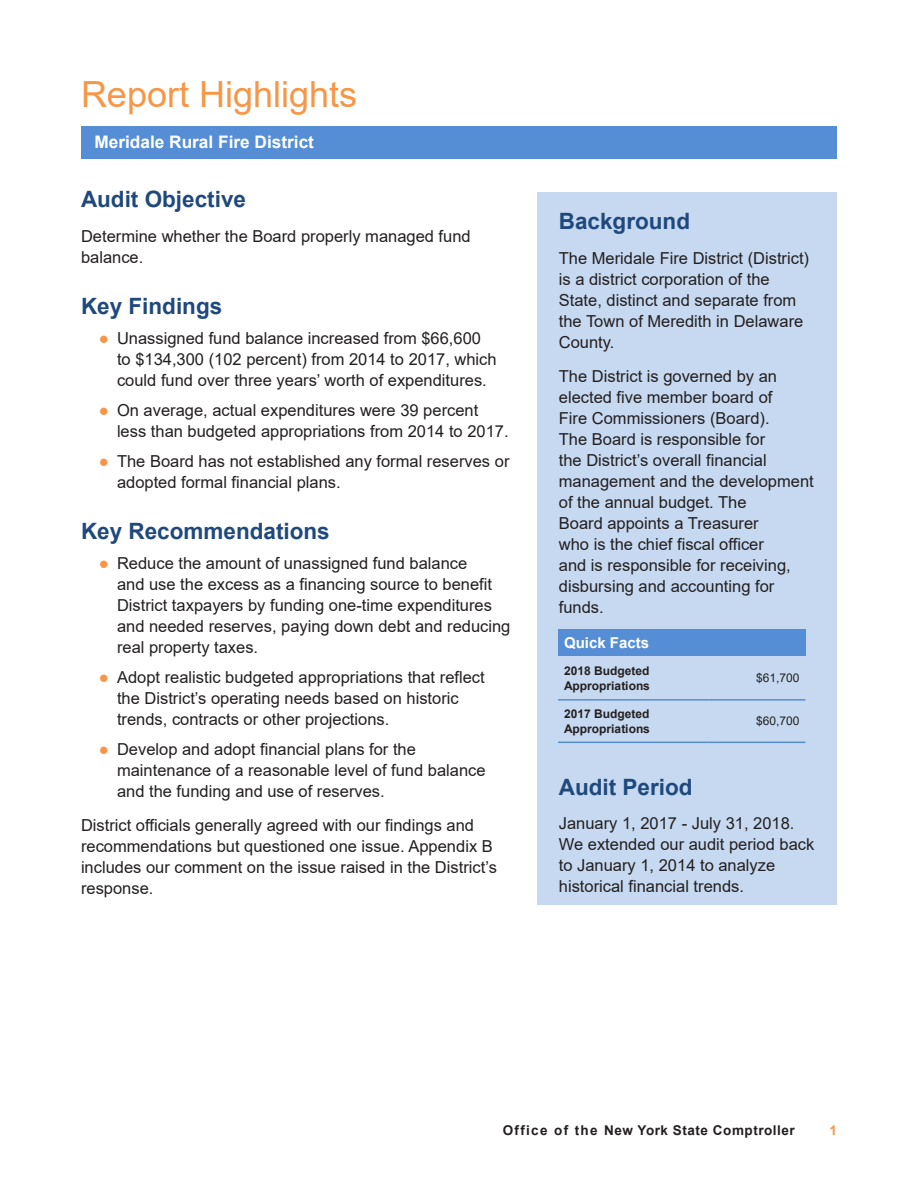
<style>
.page{position:relative;width:918px;height:1188px;background:#fff}
.page>*{position:absolute;margin:0;border:0;box-sizing:border-box;transform-origin:0 0}
.Section_Heads{font:36px "Arial";color:#f79646}
._2_Subheads{font:700 22.5px "Arial";color:#1f497d}
.Body_Text{font:700 22.5px "Arial";color:#1f497d}
.t1{font:700 17.25px "Arial";color:#fff}
.Body_Text-2{font:16.5px/21px "Arial";color:#231f20}
.Footnotes{font:700 15px "Arial";color:#fff}
.t2{font:700 13.5px "Arial";letter-spacing:.04em;color:#231f20}
.t3{font:700 13.5px "Arial";color:#f79646}
.Footnotes-2{font:700 12px/15px "Arial";color:#231f20}
.Footnotes-3{font:12px "Arial";color:#231f20}
.s1{color:#f79646}
</style>
<div class="page">
<hr style="left:81px;top:126px;width:756px;height:3px;background:#558ed5">
<div style="left:538px;top:192px;width:299px;height:712px;background:#c6d9f1"></div>
<div style="left:81px;top:128px;width:756px;height:31px;background:#558ed5"></div>
<div style="left:558px;top:629px;width:247px;height:27px;background:#558ed5"></div>
<hr style="left:558px;top:699px;width:150px;height:2px;background:#558ed5">
<hr style="left:708px;top:699px;width:97px;height:2px;background:#558ed5">
<hr style="left:558px;top:742px;width:150px;height:1px;background:#558ed5">
<hr style="left:708px;top:742px;width:97px;height:1px;background:#558ed5">
<p class="Section_Heads" style="left:81px;top:70px;width:278px">Report Highlights</p>
<p class="t1" style="left:94px;top:129px;width:221px">Meridale Rural Fire District</p>
<p class="_2_Subheads" style="left:81px;top:184px;width:167px">Audit Objective</p>
<p class="Body_Text-2" style="left:81px;top:226px;width:391px">Determine whether the Board properly managed fund balance.</p>
<p class="_2_Subheads" style="left:81px;top:290px;width:143px">Key Findings</p>
<p class="Body_Text-2" style="left:117px;top:328px;width:381px;text-indent:-18px"><span class="s1">●</span> Unassigned fund balance increased from $66,600 to $134,300 (102 percent) from 2014 to 2017, which could fund over three years’ worth of expenditures.</p>
<p class="Body_Text-2" style="left:117px;top:400px;width:390px;text-indent:-18px"><span class="s1">●</span> On average, actual expenditures were 39 percent less than budgeted appropriations from 2014 to 2017.</p>
<p class="Body_Text-2" style="left:117px;top:451px;width:394px;text-indent:-18px"><span class="s1">●</span> The Board has not established any formal reserves or adopted formal financial plans.</p>
<p class="_2_Subheads" style="left:81px;top:515px;width:250px">Key Recommendations</p>
<p class="Body_Text-2" style="left:117px;top:553px;width:395px;text-indent:-18px"><span class="s1">●</span> Reduce the amount of unassigned fund balance<br>and use the excess as a financing source to benefit District taxpayers by funding one-time expenditures and needed reserves, paying down debt and reducing real property taxes.</p>
<p class="Body_Text-2" style="left:117px;top:667px;width:369px;text-indent:-18px"><span class="s1">●</span> Adopt realistic budgeted appropriations that reflect the District’s operating needs based on historic trends, contracts or other projections.</p>
<p class="Body_Text-2" style="left:117px;top:739px;width:370px;text-indent:-18px"><span class="s1">●</span> Develop and adopt financial plans for the maintenance of a reasonable level of fund balance and the funding and use of reserves.</p>
<p class="Body_Text-2" style="left:81px;top:815px;width:418px">District officials generally agreed with our findings and recommendations but questioned one issue. Appendix B includes our comment on the issue raised in the District’s response.</p>
<p class="_2_Subheads" style="left:559px;top:206px;width:133px">Background</p>
<p class="Body_Text-2" style="left:559px;top:247px;width:252px">The Meridale Fire District (District) is a district corporation of the<br>State, distinct and separate from the Town of Meredith in Delaware<br>County.</p>
<p class="Body_Text-2" style="left:559px;top:366px;width:256px">The District is governed by an elected five member board of<br>Fire Commissioners (Board).<br>The Board is responsible for<br>the District’s overall financial management and the development of the annual budget. The<br>Board appoints a Treasurer<br>who is the chief fiscal officer<br>and is responsible for receiving, disbursing and accounting for funds.</p>
<p class="Footnotes" style="left:564px;top:632px;width:87px">Quick Facts</p>
<p class="Footnotes-2" style="left:564px;top:663px;width:88px">2018 Budgeted<br>Appropriations</p>
<p class="Footnotes-3" style="left:756px;top:670px;width:45px">$61,700</p>
<p class="Footnotes-2" style="left:564px;top:706px;width:88px">2017 Budgeted<br>Appropriations</p>
<p class="Footnotes-3" style="left:756px;top:713px;width:45px">$60,700</p>
<p class="Body_Text" style="left:559px;top:771px;width:135px">Audit Period</p>
<p class="Body_Text-2" style="left:559px;top:813px;width:257px">January 1, 2017 - July 31, 2018.<br>We extended our audit period back to January 1, 2014 to analyze historical financial trends.</p>
<p class="t2" style="left:503px;top:1121px;width:294px">Office of the New York State Comptroller</p>
<p class="t3" style="left:829px;top:1121px;width:9px">1</p>
</div>
